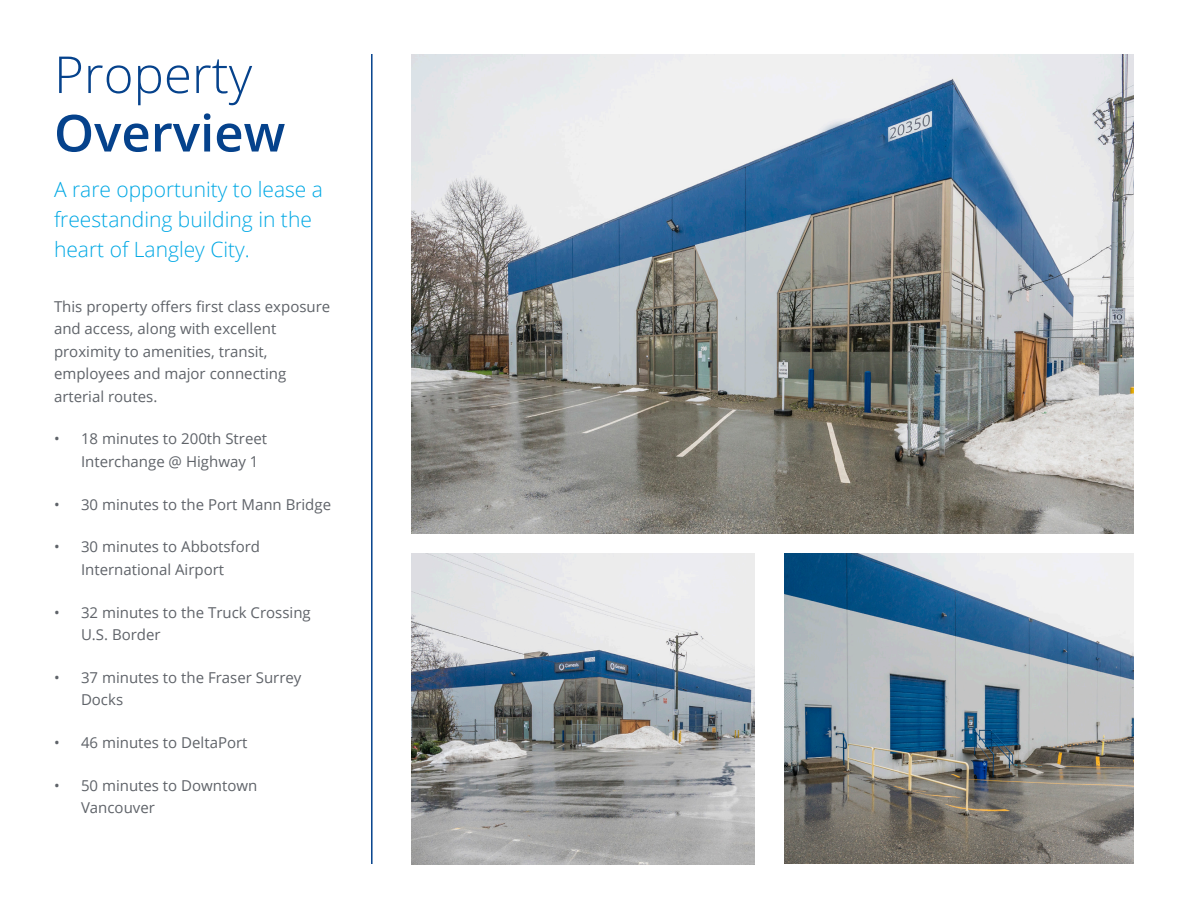
<style>
.page{position:relative;width:1188px;height:918px;background:#fff}
.page>*{position:absolute;margin:0;border:0;box-sizing:border-box;transform-origin:0 0}
.t1{font:300 51px/58.5px "Open Sans";color:#05428c}
.Pull_Quote_or_Sentence_Highlight__Merriw{font:300 21px/30px "Open Sans";color:#00a8e4}
.Body_Text_-_Dark_Grey_CMYK{font:15px/22.5px "Open Sans";color:#5f6369}
.s1{font-weight:600}
</style>
<div class="page">
<img style="left:411px;top:554px;width:344px;height:310px">
<img style="left:411px;top:54px;width:723px;height:480px">
<img style="left:784px;top:554px;width:350px;height:310px">
<hr style="left:371px;top:54px;width:2px;height:810px;background:#05428c">
<p class="t1" style="left:54px;top:44px;width:233px">Property<br><span class="s1">Overview</span></p>
<p class="Pull_Quote_or_Sentence_Highlight__Merriw" style="left:54px;top:174px;width:271px">A rare opportunity to lease a freestanding building in the heart of Langley City.</p>
<p class="Body_Text_-_Dark_Grey_CMYK" style="left:54px;top:295px;width:278px">This property offers first class exposure and access, along with excellent proximity to amenities, transit, employees and major connecting arterial routes.</p>
<p class="Body_Text_-_Dark_Grey_CMYK" style="left:81px;top:427px;width:188px;text-indent:-27px">• 18 minutes to 200th Street<br>Interchange @ Highway 1</p>
<p class="Body_Text_-_Dark_Grey_CMYK" style="left:54px;top:493px;width:279px">• 30 minutes to the Port Mann Bridge</p>
<p class="Body_Text_-_Dark_Grey_CMYK" style="left:54px;top:535px;width:208px;text-align:center">• 30 minutes to Abbotsford<br>International Airport</p>
<p class="Body_Text_-_Dark_Grey_CMYK" style="left:81px;top:601px;width:231px;text-indent:-27px">• 32 minutes to the Truck Crossing<br>U.S. Border</p>
<p class="Body_Text_-_Dark_Grey_CMYK" style="left:81px;top:666px;width:222px;text-indent:-27px">• 37 minutes to the Fraser Surrey<br>Docks</p>
<p class="Body_Text_-_Dark_Grey_CMYK" style="left:54px;top:731px;width:195px">• 46 minutes to DeltaPort</p>
<p class="Body_Text_-_Dark_Grey_CMYK" style="left:81px;top:774px;width:178px;text-indent:-27px">• 50 minutes to Downtown<br>Vancouver</p>
</div>
